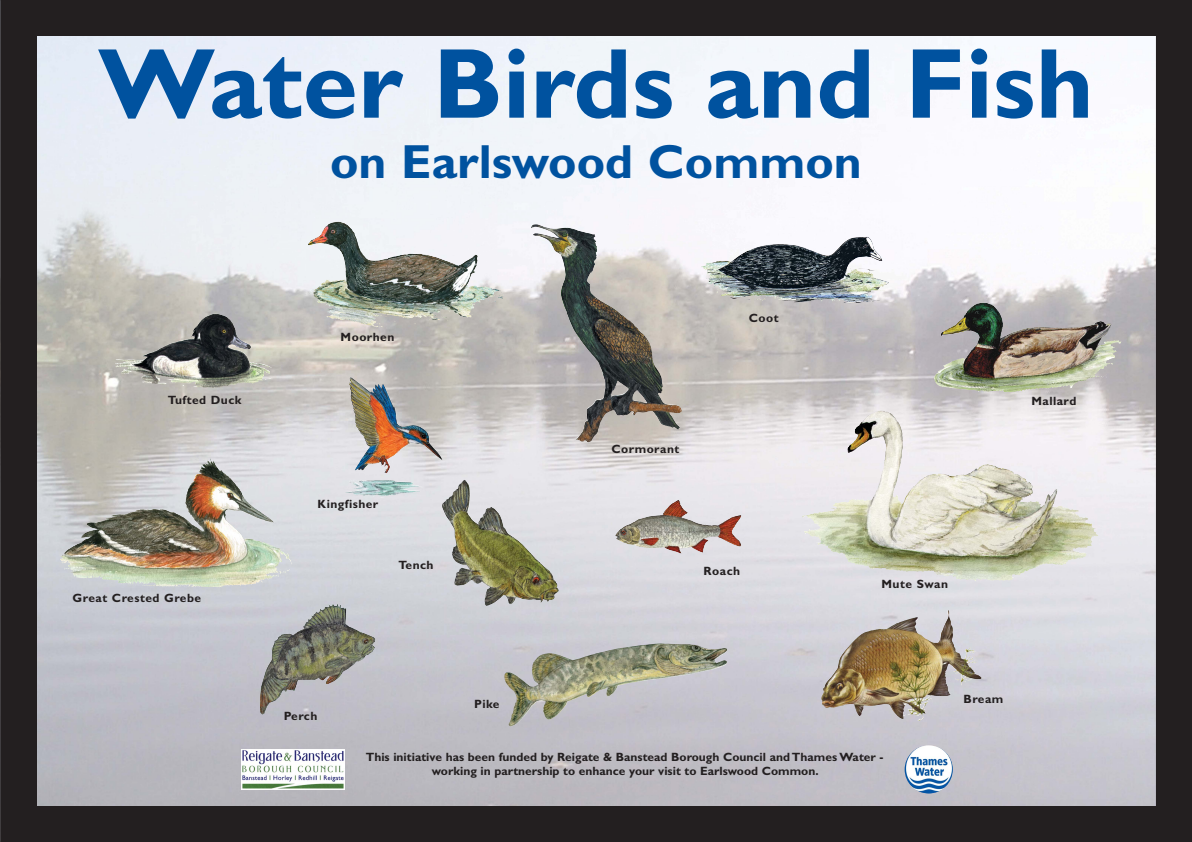
<style>
.page{position:relative;width:1192px;height:842px;background:#fff}
.page>*{position:absolute;margin:0;border:0;box-sizing:border-box;transform-origin:0 0}
.t1{font:700 100px "Gill Sans";color:#00529f}
.t2{font:700 48px "Gill Sans";color:#00529f}
.t3{font:700 12px/14.4px "Gill Sans";color:#231f20;text-align:center}
.t4{font:700 12px "Gill Sans";letter-spacing:.04em;color:#231f20}
</style>
<div class="page">
<img style="left:37px;top:36px;width:1119px;height:770px">
<img style="left:993px;top:305px;width:40px;height:33px">
<img style="left:213px;top:460px;width:61px;height:81px">
<img style="left:115px;top:336px;width:80px;height:49px">
<img style="left:848px;top:251px;width:34px;height:15px">
<img style="left:354px;top:232px;width:41px;height:29px">
<img style="left:442px;top:483px;width:19px;height:32px">
<img style="left:332px;top:603px;width:33px;height:30px">
<img style="left:949px;top:613px;width:4px;height:26px">
<div style="left:666px;top:476px;width:57px;height:33px;background:#e8e7ec"></div>
<img style="left:616px;top:661px;width:111px;height:28px">
<img style="left:547px;top:227px;width:43px;height:6px">
<img style="left:349px;top:377px;width:5px;height:34px">
<img style="left:242px;top:749px;width:103px;height:41px">
<img style="left:905px;top:745px;width:48px;height:48px;border-radius:50%">
<div style="left:1px;top:1px;width:35px;height:841px;background:#231f20"></div>
<div style="left:0;top:0;width:37px;height:842px;border:1px solid #231f20"></div>
<div style="left:1156px;top:36px;width:36px;height:806px;background:#231f20"></div>
<div style="left:28px;top:0;width:1164px;height:36px;background:#231f20"></div>
<div style="left:16px;top:806px;width:1164px;height:36px;background:#231f20"></div>
<p class="t1" style="left:98px;top:49px;width:997px">Water Birds and Fish</p>
<p class="t2" style="left:330px;top:145px;width:533px">on Earlswood Common</p>
<p class="t4" style="left:168px;top:396px;width:75px">Tufted Duck</p>
<p class="t4" style="left:73px;top:593px;width:130px">Great Crested Grebe</p>
<p class="t4" style="left:341px;top:333px;width:55px">Moorhen</p>
<p class="t4" style="left:318px;top:500px;width:62px">Kingfisher</p>
<p class="t3" style="left:398px;top:559px;width:37px">Tench</p>
<p class="t3" style="left:749px;top:312px;width:31px">Coot</p>
<p class="t4" style="left:612px;top:444px;width:69px">Cormorant</p>
<p class="t3" style="left:704px;top:565px;width:38px">Roach</p>
<p class="t4" style="left:881px;top:579px;width:68px">Mute Swan</p>
<p class="t4" style="left:1031px;top:396px;width:46px">Mallard</p>
<p class="t3" style="left:284px;top:710px;width:35px">Perch</p>
<p class="t3" style="left:474px;top:698px;width:27px">Pike</p>
<p class="t3" style="left:366px;top:751px;width:519px">This initiative has been funded by Reigate &amp; Banstead Borough Council and Thames Water - working in partnership to enhance your visit to Earlswood Common.</p>
<p class="t3" style="left:963px;top:693px;width:41px">Bream</p>
</div>
